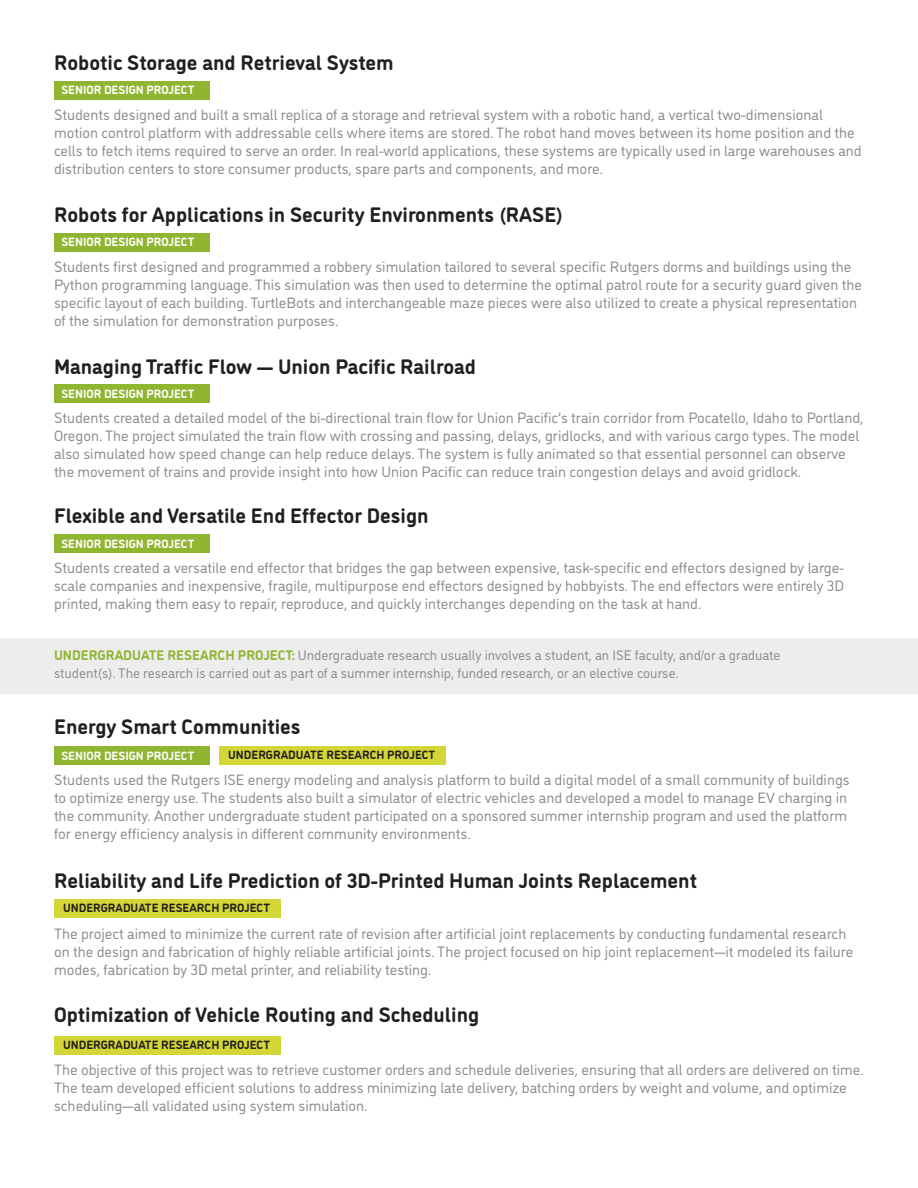
<style>
.page{position:relative;width:918px;height:1188px;background:#fff}
.page>*{position:absolute;margin:0;border:0;box-sizing:border-box;transform-origin:0 0}
.t1{font:700 21px "DI Nosaur";color:#231f20}
.t2{font:15px/18px "DI Nosaur";color:#898b8e}
.t3{font:13.8px/18px "DI Nosaur";color:#898b8e}
.t4{font:700 12px "DI Nosaur";color:#fff}
.t5{font:700 12px "DI Nosaur";color:#231f20}
.s1{font-weight:700;color:#90b531}
</style>
<div class="page">
<div style="left:0;top:638px;width:918px;height:55px;background:#ededee"></div>
<div style="left:54px;top:1036px;width:226px;height:18px;background:#d2d637"></div>
<div style="left:54px;top:899px;width:226px;height:19px;background:#d2d637"></div>
<div style="left:54px;top:233px;width:156px;height:18px;background:#90b531"></div>
<div style="left:54px;top:385px;width:156px;height:18px;background:#90b531"></div>
<div style="left:54px;top:535px;width:156px;height:18px;background:#90b531"></div>
<div style="left:54px;top:746px;width:156px;height:19px;background:#90b531"></div>
<div style="left:219px;top:746px;width:227px;height:19px;background:#d2d637"></div>
<div style="left:54px;top:81px;width:156px;height:19px;background:#90b531"></div>
<p class="t1" style="left:54px;top:47px;width:341px">Robotic Storage and Retrieval System</p>
<p class="t4" style="left:61px;top:81px;width:135px">SENIOR DESIGN PROJECT</p>
<p class="t2" style="left:54px;top:105px;width:809px">Students designed and built a small replica of a storage and retrieval system with a robotic hand, a vertical two-dimensional motion control platform with addressable cells where items are stored. The robot hand moves between its home position and the cells to fetch items required to serve an order. In real-world applications, these systems are typically used in large warehouses and distribution centers to store consumer products, spare parts and components, and more.</p>
<p class="t1" style="left:54px;top:198px;width:511px">Robots for Applications in Security Environments (RASE)</p>
<p class="t4" style="left:61px;top:233px;width:135px">SENIOR DESIGN PROJECT</p>
<p class="t2" style="left:54px;top:257px;width:810px">Students first designed and programmed a robbery simulation tailored to several specific Rutgers dorms and buildings using the Python programming language. This simulation was then used to determine the optimal patrol route for a security guard given the specific layout of each building. TurtleBots and interchangeable maze pieces were also utilized to create a physical representation of the simulation for demonstration purposes.</p>
<p class="t1" style="left:54px;top:350px;width:424px">Managing Traffic Flow — Union Pacific Railroad</p>
<p class="t4" style="left:61px;top:385px;width:135px">SENIOR DESIGN PROJECT</p>
<p class="t2" style="left:54px;top:408px;width:811px">Students created a detailed model of the bi-directional train flow for Union Pacific’s train corridor from Pocatello, Idaho to Portland, Oregon. The project simulated the train flow with crossing and passing, delays, gridlocks, and with various cargo types. The model also simulated how speed change can help reduce delays. The system is fully animated so that essential personnel can observe the movement of trains and provide insight into how Union Pacific can reduce train congestion delays and avoid gridlock.</p>
<p class="t1" style="left:54px;top:500px;width:376px">Flexible and Versatile End Effector Design</p>
<p class="t4" style="left:61px;top:535px;width:135px">SENIOR DESIGN PROJECT</p>
<p class="t2" style="left:54px;top:558px;width:792px;text-align:justify">Students created a versatile end effector that bridges the gap between expensive, task-specific end effectors designed by large&shy;scale companies and inexpensive, fragile, multipurpose end effectors designed by hobbyists. The end effectors were entirely 3D printed, making them easy to repair, reproduce, and quickly interchanges depending on the task at hand.</p>
<p class="t3" style="left:54px;top:646px;width:728px"><span class="s1">UNDERGRADUATE RESEARCH PROJECT:</span> Undergraduate research usually involves a student, an ISE faculty, and/or a graduate student(s). The research is carried out as part of a summer internship, funded research, or an elective course.</p>
<p class="t1" style="left:54px;top:710px;width:248px">Energy Smart Communities</p>
<p class="t5" style="left:228px;top:746px;width:209px">UNDERGRADUATE RESEARCH PROJECT</p>
<p class="t4" style="left:61px;top:746px;width:135px">SENIOR DESIGN PROJECT</p>
<p class="t2" style="left:54px;top:770px;width:797px">Students used the Rutgers ISE energy modeling and analysis platform to build a digital model of a small community of buildings to optimize energy use. The students also built a simulator of electric vehicles and developed a model to manage EV charging in the community. Another undergraduate student participated on a sponsored summer internship program and used the platform for energy efficiency analysis in different community environments.</p>
<p class="t1" style="left:54px;top:865px;width:645px">Reliability and Life Prediction of 3D-Printed Human Joints Replacement</p>
<p class="t5" style="left:63px;top:899px;width:209px">UNDERGRADUATE RESEARCH PROJECT</p>
<p class="t2" style="left:54px;top:923px;width:801px">The project aimed to minimize the current rate of revision after artificial joint replacements by conducting fundamental research on the design and fabrication of highly reliable artificial joints. The project focused on hip joint replacement—it modeled its failure modes, fabrication by 3D metal printer, and reliability testing.</p>
<p class="t1" style="left:54px;top:999px;width:427px">Optimization of Vehicle Routing and Scheduling</p>
<p class="t5" style="left:63px;top:1036px;width:209px">UNDERGRADUATE RESEARCH PROJECT</p>
<p class="t2" style="left:54px;top:1059px;width:811px">The objective of this project was to retrieve customer orders and schedule deliveries, ensuring that all orders are delivered on time.<br>The team developed efficient solutions to address minimizing late delivery, batching orders by weight and volume, and optimize scheduling—all validated using system simulation.</p>
</div>
